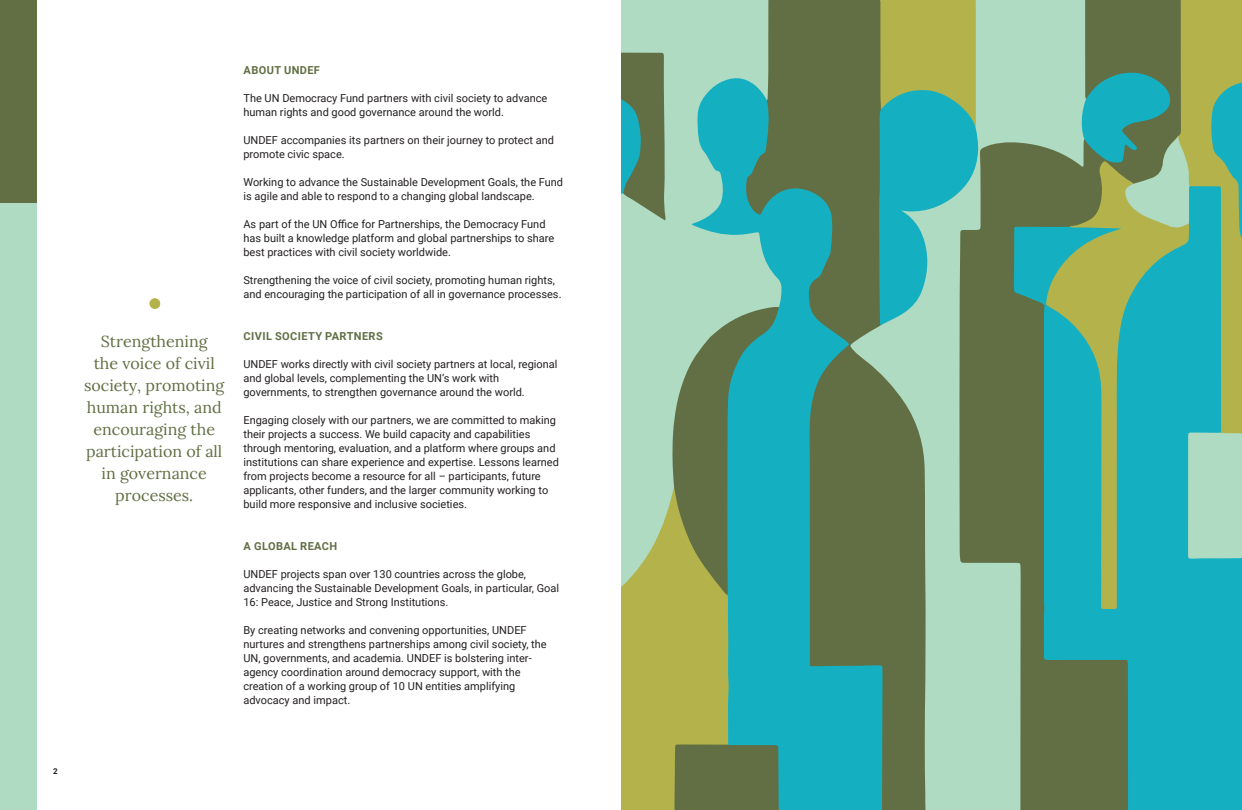
<style>
.page{position:relative;width:1242px;height:810px;background:#fff}
.page>*{position:absolute;margin:0;border:0;box-sizing:border-box;transform-origin:0 0}
.t1{font:16px/22px "Lora";color:#626f44;text-align:center}
.Body_text{font:11px/14px "Roboto";color:#231f20}
.Subtitle_2{font:700 11px "Roboto";letter-spacing:.035em;color:#626f44}
.t2{font:700 8px "Roboto";color:#231f20}
</style>
<div class="page">
<div style="left:149px;top:298px;width:11px;height:11px;background:#b4b24b;border-radius:50%"></div>
<div style="left:0;top:0;width:37px;height:206px;background:#626f44"></div>
<div style="left:0;top:203px;width:37px;height:607px;background:#aedbc2"></div>
<div style="left:781px;top:0;width:68px;height:75px;background:#626f44"></div>
<div style="left:1088px;top:0;width:88px;height:66px;background:#626f44"></div>
<svg style="left:1176px;top:0;width:66px;height:66px;fill:#b4b24b"></svg>
<svg style="left:1088px;top:610px;width:154px;height:200px;fill:#14afc1"></svg>
<svg style="left:779px;top:75px;width:70px;height:735px;fill:#14afc1"></svg>
<svg style="left:849px;top:0;width:239px;height:810px;fill:#626f44"></svg>
<svg style="left:621px;top:0;width:160px;height:338px;fill:#aedbc2"></svg>
<svg style="left:879px;top:0;width:99px;height:325px"></svg>
<svg style="left:621px;top:53px;width:158px;height:757px"></svg>
<svg style="left:1014px;top:66px;width:228px;height:544px"></svg>
<p class="t2" style="left:53px;top:766px;width:6px">2</p>
<p class="t1" style="left:84px;top:329px;width:142px">Strengthening<br>the voice of civil society, promoting human rights, and encouraging the participation of all in governance processes.</p>
<p class="Subtitle_2" style="left:244px;top:62px;width:78px">ABOUT UNDEF</p>
<p class="Body_text" style="left:243px;top:91px;width:305px">The UN Democracy Fund partners with civil society to advance human rights and good governance around the world.</p>
<p class="Body_text" style="left:243px;top:133px;width:312px">UNDEF accompanies its partners on their journey to protect and promote civic space.</p>
<p class="Body_text" style="left:243px;top:175px;width:321px">Working to advance the Sustainable Development Goals, the Fund is agile and able to respond to a changing global landscape.</p>
<p class="Body_text" style="left:243px;top:217px;width:312px">As part of the UN Office for Partnerships, the Democracy Fund has built a knowledge platform and global partnerships to share best practices with civil society worldwide.</p>
<p class="Body_text" style="left:243px;top:273px;width:320px">Strengthening the voice of civil society, promoting human rights, and encouraging the participation of all in governance processes.</p>
<p class="Subtitle_2" style="left:244px;top:329px;width:141px">CIVIL SOCIETY PARTNERS</p>
<p class="Body_text" style="left:243px;top:357px;width:316px">UNDEF works directly with civil society partners at local, regional and global levels, complementing the UN’s work with governments, to strengthen governance around the world.</p>
<p class="Body_text" style="left:243px;top:413px;width:317px">Engaging closely with our partners, we are committed to making their projects a success. We build capacity and capabilities through mentoring, evaluation, and a platform where groups and institutions can share experience and expertise. Lessons learned from projects become a resource for all – participants, future applicants, other funders, and the larger community working to build more responsive and inclusive societies.</p>
<p class="Subtitle_2" style="left:244px;top:539px;width:95px">A GLOBAL REACH</p>
<p class="Body_text" style="left:243px;top:567px;width:317px">UNDEF projects span over 130 countries across the globe, advancing the Sustainable Development Goals, in particular, Goal<br>16: Peace, Justice and Strong Institutions.</p>
<p class="Body_text" style="left:243px;top:623px;width:305px">By creating networks and convening opportunities, UNDEF nurtures and strengthens partnerships among civil society, the UN, governments, and academia. UNDEF is bolstering inter&shy;agency coordination around democracy support, with the creation of a working group of 10 UN entities amplifying advocacy and impact.</p>
</div>
